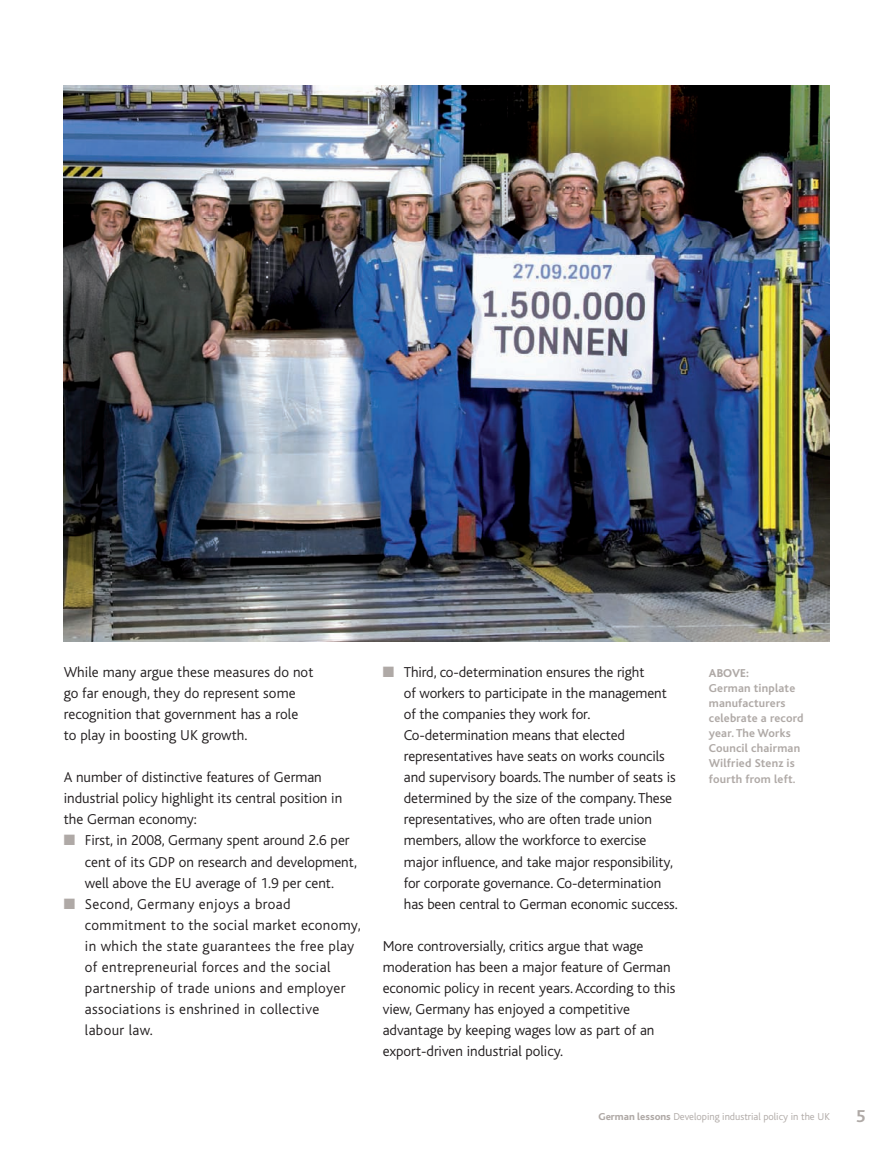
<style>
.page{position:relative;width:893px;height:1149px;background:#fff}
.page>*{position:absolute;margin:0;border:0;box-sizing:border-box;transform-origin:0 0}
.t1{font:700 18px "Bliss";color:#afa9a6}
.t2{font:300 15px/21px "Bliss";color:#231f20}
.t3{font:300 15px/21px "Bliss";letter-spacing:.025em;color:#231f20}
.t4{font:700 12px/15px "Bliss";letter-spacing:.015em;color:#afa9a6}
.t5{font:800 12px "Bliss";letter-spacing:.01em;color:#afa9a6}
.t6{font:300 10.5px "Bliss";color:#afa9a6}
.s1{color:#afa9a6}
.s2{font-weight:800}
</style>
<div class="page">
<img style="left:64px;top:86px;width:765px;height:555px">
<p class="t2" style="left:64px;top:663px;width:251px">While many argue these measures do not go far enough, they do represent some recognition that government has a role to play in boosting UK growth.</p>
<p class="t2" style="left:64px;top:768px;width:280px">A number of distinctive features of German industrial policy highlight its central position in the German economy:</p>
<p class="t2" style="left:85px;top:831px;width:273px;text-indent:-21px"><span class="s1">■</span> First, in 2008, Germany spent around 2.6 per cent of its GDP on research and development, well above the EU average of 1.9 per cent.</p>
<p class="t3" style="left:85px;top:894px;width:277px;text-indent:-21px"><span class="s1">■</span> Second, Germany enjoys a broad commitment to the social market economy, in which the state guarantees the free play of entrepreneurial forces and the social partnership of trade unions and employer associations is enshrined in collective labour law.</p>
<p class="t2" style="left:404px;top:663px;width:275px;text-indent:-21px"><span class="s1">■</span> Third, co-determination ensures the right<br>of workers to participate in the management of the companies they work for.<br>Co-determination means that elected representatives have seats on works councils and supervisory boards. The number of seats is determined by the size of the company. These representatives, who are often trade union members, allow the workforce to exercise major influence, and take major responsibility, for corporate governance. Co-determination has been central to German economic success.</p>
<p class="t2" style="left:383px;top:936px;width:294px">More controversially, critics argue that wage moderation has been a major feature of German economic policy in recent years. According to this view, Germany has enjoyed a competitive advantage by keeping wages low as part of an export-driven industrial policy.</p>
<p class="t5" style="left:709px;top:668px;width:42px">ABOVE:</p>
<p class="t4" style="left:709px;top:682px;width:96px">German tinplate manufacturers celebrate a record year. The Works<br>Council chairman<br>Wilfried Stenz is fourth from left.</p>
<p class="t6" style="left:598px;top:1112px;width:233px"><span class="s2">German lessons</span> Developing industrial policy in the UK</p>
<p class="t1" style="left:856px;top:1108px;width:11px">5</p>
</div>
